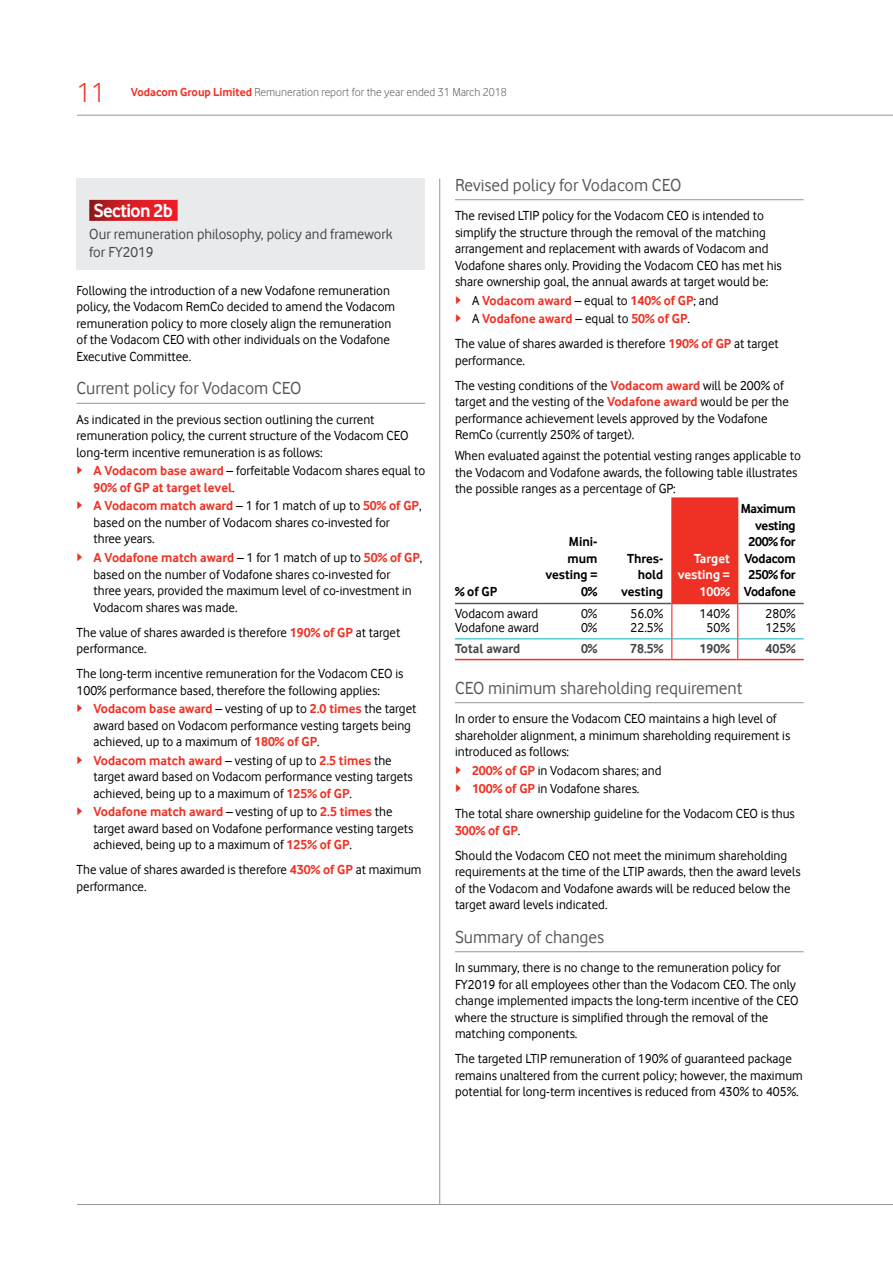
<style>
.page{position:relative;width:893px;height:1263px;background:#fff}
.page>*{position:absolute;margin:0;border:0;box-sizing:border-box;transform-origin:0 0}
.t1{font:28.8px "Vodafone Lt";color:#ee3124}
.t2{font:700 19.5px "Vodafone Rg";letter-spacing:-.03em;color:#fff}
.t3{font:18px "Vodafone Rg";color:#58595b}
.t4{font:15px/18px "Vodafone Rg";color:#44494d}
.t5{font:13.5px/16.5px "Vodafone Rg";color:#000}
.t6{font:700 13.5px/16.5px "Vodafone Rg";color:#ee3124}
.t7{font:700 13.5px/16.5px "Vodafone Rg";letter-spacing:-.02em;color:#000;text-align:right}
.t8{font:700 13.5px/16.5px "Vodafone Rg";color:#000;text-align:right}
.t9{font:700 13.5px "Vodafone Rg";color:#44494d}
.t10{font:700 13.5px/16.5px "Vodafone Rg";color:#fff;text-align:right}
.t11{font:12px "Vodafone Lt";color:#58595b}
.s1{font-family:"Vodafone Rg";font-weight:700;color:#ee3124}
.s2{font-family:"Simple Direction Arrows";font-weight:400}
.s3{font-weight:400;color:#000}
.s4{font-family:"Simple Direction Arrows";color:#ee3124}
.s5{font-weight:700;color:#ee3124}
</style>
<div class="page">
<hr style="left:77px;top:115px;width:816px;height:1px;background:#939598">
<hr style="left:77px;top:1204px;width:816px;height:1px;background:#939598">
<hr style="left:77px;top:403px;width:348px;height:1px;background:#939598">
<div style="left:77px;top:179px;width:348px;height:91px;background:#e8eaeb"></div>
<svg style="left:89px;top:200px;width:89px;height:21px"></svg>
<hr style="left:455px;top:199px;width:349px;height:1px;background:#939598">
<hr style="left:455px;top:702px;width:349px;height:1px;background:#939598">
<hr style="left:455px;top:951px;width:349px;height:1px;background:#939598">
<div style="left:672px;top:498px;width:66px;height:105px;background:#ee3124"></div>
<hr style="left:455px;top:638px;width:85px;height:1px;background:#00b5c6">
<hr style="left:540px;top:638px;width:66px;height:1px;background:#00b5c6">
<hr style="left:606px;top:638px;width:65px;height:1px;background:#00b5c6">
<hr style="left:672px;top:638px;width:65px;height:1px;background:#00b5c6">
<hr style="left:738px;top:638px;width:66px;height:1px;background:#00b5c6">
<hr style="left:455px;top:603px;width:85px;height:1px;background:#58595b">
<hr style="left:540px;top:603px;width:66px;height:1px;background:#58595b">
<hr style="left:606px;top:603px;width:65px;height:1px;background:#58595b">
<hr style="left:738px;top:603px;width:66px;height:1px;background:#58595b">
<hr style="left:455px;top:659px;width:85px;height:1px;background:#ee3124">
<hr style="left:540px;top:659px;width:66px;height:1px;background:#ee3124">
<hr style="left:606px;top:659px;width:66px;height:1px;background:#ee3124">
<hr style="left:672px;top:659px;width:66px;height:1px;background:#ee3124">
<hr style="left:738px;top:659px;width:66px;height:1px;background:#ee3124">
<hr style="left:671px;top:497px;width:67px;height:2px;background:#ee3124">
<hr style="left:672px;top:603px;width:65px;height:1px;background:#ee3124">
<hr style="left:671px;top:499px;width:1px;height:104px;background:#ee3124">
<svg style="left:671px;top:603px;width:1px;height:56px"></svg>
<svg style="left:737px;top:603px;width:1px;height:56px"></svg>
<hr style="left:439px;top:179px;width:1px;height:1026px;background:#939598">
<h1 class="t1" style="left:77px;top:76px;width:30px">11</h1>
<p class="t11" style="left:131px;top:86px;width:377px"><span class="s1">Vodacom Group Limited</span> Remuneration report for the year ended 31 March 2018</p>
<h2 class="t2" style="left:94px;top:199px;width:81px">Section 2b</h2>
<p class="t4" style="left:89px;top:225px;width:305px">Our remuneration philosophy, policy and framework for FY2019</p>
<p class="t5" style="left:77px;top:282px;width:320px">Following the introduction of a new Vodafone remuneration policy, the Vodacom RemCo decided to amend the Vodacom remuneration policy to more closely align the remuneration of the Vodacom CEO with other individuals on the Vodafone Executive Committee.</p>
<h3 class="t3" style="left:77px;top:378px;width:226px">Current policy for Vodacom CEO</h3>
<p class="t5" style="left:77px;top:411px;width:333px">As indicated in the previous section outlining the current remuneration policy, the current structure of the Vodacom CEO long-term incentive remuneration is as follows:</p>
<p class="t6" style="left:94px;top:462px;width:333px;text-indent:-17px"><span class="s2">g</span> A Vodacom base award <span class="s3">– forfeitable Vodacom shares equal to<br></span>90% of GP at target level<span class="s3">.</span></p>
<p class="t5" style="left:94px;top:498px;width:329px;text-indent:-17px"><span class="s4">g</span> <span class="s5">A Vodacom match award</span> – 1 for 1 match of up to <span class="s5">50% of GP</span>, based on the number of Vodacom shares co-invested for<br>three years.</p>
<p class="t5" style="left:94px;top:549px;width:330px;text-indent:-17px"><span class="s4">g</span> <span class="s5">A Vodafone match award</span> – 1 for 1 match of up to <span class="s5">50% of GP</span>, based on the number of Vodafone shares co-invested for<br>three years, provided the maximum level of co-investment in Vodacom shares was made.</p>
<p class="t5" style="left:77px;top:624px;width:325px">The value of shares awarded is therefore <span class="s5">190% of GP</span> at target performance.</p>
<p class="t5" style="left:77px;top:665px;width:328px">The long-term incentive remuneration for the Vodacom CEO is<br>100% performance based, therefore the following applies:</p>
<p class="t5" style="left:94px;top:700px;width:324px;text-indent:-17px"><span class="s4">g</span> <span class="s5">Vodacom base award</span> – vesting of up to <span class="s5">2.0 times</span> the target award based on Vodacom performance vesting targets being achieved, up to a maximum of <span class="s5">180% of GP</span>.</p>
<p class="t5" style="left:94px;top:752px;width:321px;text-indent:-17px"><span class="s4">g</span> <span class="s5">Vodacom match award</span> – vesting of up to <span class="s5">2.5 times</span> the target award based on Vodacom performance vesting targets achieved, being up to a maximum of <span class="s5">125% of GP</span>.</p>
<p class="t5" style="left:94px;top:804px;width:321px;text-indent:-17px"><span class="s4">g</span> <span class="s5">Vodafone match award</span> – vesting of up to <span class="s5">2.5 times</span> the target award based on Vodafone performance vesting targets achieved, being up to a maximum of <span class="s5">125% of GP</span>.</p>
<p class="t5" style="left:77px;top:862px;width:347px">The value of shares awarded is therefore <span class="s5">430% of GP</span> at maximum performance.</p>
<h3 class="t3" style="left:455px;top:175px;width:228px">Revised policy for Vodacom CEO</h3>
<p class="t5" style="left:455px;top:207px;width:328px">The revised LTIP policy for the Vodacom CEO is intended to simplify the structure through the removal of the matching arrangement and replacement with awards of Vodacom and Vodafone shares only. Providing the Vodacom CEO has met his share ownership goal, the annual awards at target would be:</p>
<p class="t6" style="left:455px;top:291px;width:265px;line-height:18.6px"><span class="s2">g</span> <span class="s3">A</span> Vodacom award <span class="s3">– equal to</span> 140% of GP<span class="s3">; and </span><span class="s2">g</span> <span class="s3">A</span> Vodafone award <span class="s3">– equal to</span> 50% of GP<span class="s3">.</span></p>
<p class="t5" style="left:455px;top:335px;width:325px">The value of shares awarded is therefore <span class="s5">190% of GP</span> at target performance.</p>
<p class="t5" style="left:455px;top:377px;width:336px">The vesting conditions of the <span class="s5">Vodacom award</span> will be 200% of target and the vesting of the <span class="s5">Vodafone award</span> would be per the performance achievement levels approved by the Vodafone RemCo (currently 250% of target).</p>
<p class="t5" style="left:455px;top:447px;width:347px">When evaluated against the potential vesting ranges applicable to the Vodacom and Vodafone awards, the following table illustrates the possible ranges as a percentage of GP:</p>
<p class="t7" style="left:455px;top:583px;width:44px">% of GP</p>
<p class="t8" style="left:545px;top:533px;width:54px">Mini&shy;mum vesting =<br>0%</p>
<p class="t8" style="left:621px;top:550px;width:44px">Thres&shy;hold vesting</p>
<p class="t10" style="left:678px;top:550px;width:54px">Target vesting =<br>100%</p>
<p class="t7" style="left:741px;top:500px;width:56px">Maximum vesting<br>200% for<br>Vodacom<br>250% for<br>Vodafone</p>
<p class="t5" style="left:455px;top:605px;width:85px">Vodacom award</p>
<p class="t5" style="left:581px;top:605px;width:18px">0%</p>
<p class="t5" style="left:631px;top:605px;width:34px">56.0%</p>
<p class="t5" style="left:700px;top:605px;width:32px">140%</p>
<p class="t5" style="left:765px;top:605px;width:32px">280%</p>
<p class="t5" style="left:455px;top:620px;width:85px">Vodafone award</p>
<p class="t5" style="left:581px;top:620px;width:18px">0%</p>
<p class="t5" style="left:631px;top:620px;width:34px">22.5%</p>
<p class="t5" style="left:706px;top:620px;width:25px">50%</p>
<p class="t5" style="left:765px;top:620px;width:32px">125%</p>
<p class="t9" style="left:455px;top:641px;width:67px">Total award</p>
<p class="t9" style="left:581px;top:641px;width:18px">0%</p>
<p class="t9" style="left:630px;top:641px;width:35px">78.5%</p>
<p class="t9" style="left:700px;top:641px;width:32px">190%</p>
<p class="t9" style="left:765px;top:641px;width:32px">405%</p>
<h3 class="t3" style="left:455px;top:678px;width:289px">CEO minimum shareholding requirement</h3>
<p class="t5" style="left:455px;top:710px;width:337px">In order to ensure the Vodacom CEO maintains a high level of shareholder alignment, a minimum shareholding requirement is introduced as follows:</p>
<p class="t5" style="left:455px;top:761px;width:208px;line-height:18.6px"><span class="s4">g</span> <span class="s5">200% of GP</span> in Vodacom shares; and <span class="s4">g</span> <span class="s5">100% of GP</span> in Vodafone shares.</p>
<p class="t5" style="left:455px;top:805px;width:341px">The total share ownership guideline for the Vodacom CEO is thus<br><span class="s5">300% of GP</span>.</p>
<p class="t5" style="left:455px;top:847px;width:347px">Should the Vodacom CEO not meet the minimum shareholding requirements at the time of the LTIP awards, then the award levels of the Vodacom and Vodafone awards will be reduced below the target award levels indicated.</p>
<h3 class="t3" style="left:455px;top:927px;width:151px">Summary of changes</h3>
<p class="t5" style="left:455px;top:959px;width:345px">In summary, there is no change to the remuneration policy for FY2019 for all employees other than the Vodacom CEO. The only change implemented impacts the long-term incentive of the CEO where the structure is simplified through the removal of the matching components.</p>
<p class="t5" style="left:455px;top:1050px;width:349px">The targeted LTIP remuneration of 190% of guaranteed package remains unaltered from the current policy; however, the maximum potential for long-term incentives is reduced from 430% to 405%.</p>
</div>
